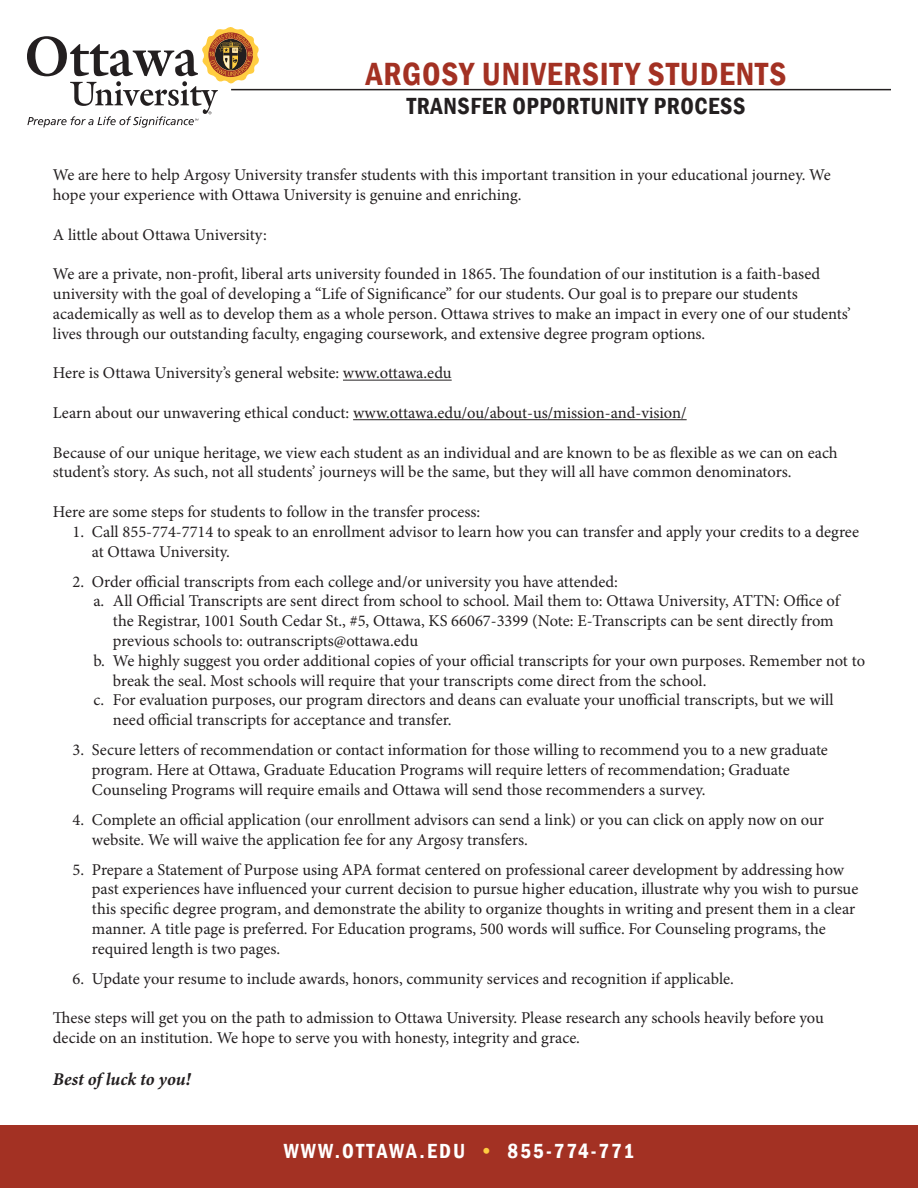
<style>
.page{position:relative;width:918px;height:1188px;background:#fff}
.page>*{position:absolute;margin:0;border:0;box-sizing:border-box;transform-origin:0 0}
.t1{font:600 condensed 33px "Franklin Gothic";letter-spacing:.025em;color:#a33123}
.t2{font:600 condensed 24px "Franklin Gothic";letter-spacing:.025em;color:#231f20}
.t3{font:600 condensed 21px "Franklin Gothic";letter-spacing:.1em;color:#fff}
.t4{font:italic 700 18px "Minion Pro";letter-spacing:-.005em;color:#231f20}
.t5{font:16.5px/19.8px "Minion Pro";color:#231f20}
.s1{color:#ffcd41}
</style>
<div class="page">
<div style="left:0;top:1125px;width:918px;height:63px;background:#a33123"></div>
<hr style="left:343px;top:380px;width:109px;height:1px;background:#231f20">
<hr style="left:353px;top:419px;width:334px;height:1px;background:#231f20">
<svg style="left:27px;top:27px;width:232px;height:101px"></svg>
<hr style="left:231px;top:89px;width:660px;height:1px;background:#231f20">
<p class="t1" style="left:366px;top:52px;width:422px">ARGOSY UNIVERSITY STUDENTS</p>
<p class="t2" style="left:407px;top:90px;width:340px">TRANSFER OPPORTUNITY PROCESS</p>
<p class="t5" style="left:53px;top:165px;width:779px">We are here to help Argosy University transfer students with this important transition in your educational journey. We hope your experience with Ottawa University is genuine and enriching.</p>
<p class="t5" style="left:53px;top:225px;width:215px">A little about Ottawa University:</p>
<p class="t5" style="left:53px;top:264px;width:800px">We are a private, non-profit, liberal arts university founded in 1865. The foundation of our institution is a faith-based university with the goal of developing a “Life of Significance” for our students. Our goal is to prepare our students academically as well as to develop them as a whole person. Ottawa strives to make an impact in every one of our students’ lives through our outstanding faculty, engaging coursework, and extensive degree program options.</p>
<p class="t5" style="left:53px;top:363px;width:400px">Here is Ottawa University’s general website: www.ottawa.edu</p>
<p class="t5" style="left:53px;top:403px;width:635px">Learn about our unwavering ethical conduct: www.ottawa.edu/ou/about-us/mission-and-vision/</p>
<p class="t5" style="left:53px;top:443px;width:786px">Because of our unique heritage, we view each student as an individual and are known to be as flexible as we can on each student’s story. As such, not all students’ journeys will be the same, but they will all have common denominators.</p>
<p class="t5" style="left:53px;top:502px;width:429px">Here are some steps for students to follow in the transfer process:</p>
<p class="t5" style="left:92px;top:522px;width:769px;text-indent:-20px">1. Call 855-774-7714 to speak to an enrollment advisor to learn how you can transfer and apply your credits to a degree at Ottawa University.</p>
<p class="t5" style="left:72px;top:572px;width:547px">2. Order official transcripts from each college and/or university you have attended:</p>
<p class="t5" style="left:113px;top:591px;width:728px;text-indent:-20px">a. All Official Transcripts are sent direct from school to school. Mail them to: Ottawa University, ATTN: Office of the Registrar, 1001 South Cedar St., #5, Ottawa, KS 66067-3399 (Note: E-Transcripts can be sent directly from previous schools to: outranscripts@ottawa.edu</p>
<p class="t5" style="left:113px;top:651px;width:754px;text-indent:-20px">b. We highly suggest you order additional copies of your official transcripts for your own purposes. Remember not to break the seal. Most schools will require that your transcripts come direct from the school.</p>
<p class="t5" style="left:113px;top:690px;width:722px;text-indent:-20px">c. For evaluation purposes, our program directors and deans can evaluate your unofficial transcripts, but we will need official transcripts for acceptance and transfer.</p>
<p class="t5" style="left:92px;top:740px;width:738px;text-indent:-20px">3. Secure letters of recommendation or contact information for those willing to recommend you to a new graduate program. Here at Ottawa, Graduate Education Programs will require letters of recommendation; Graduate<br>Counseling Programs will require emails and Ottawa will send those recommenders a survey.</p>
<p class="t5" style="left:92px;top:810px;width:734px;text-indent:-20px">4. Complete an official application (our enrollment advisors can send a link) or you can click on apply now on our website. We will waive the application fee for any Argosy transfers.</p>
<p class="t5" style="left:92px;top:860px;width:768px;text-indent:-20px">5. Prepare a Statement of Purpose using APA format centered on professional career development by addressing how past experiences have influenced your current decision to pursue higher education, illustrate why you wish to pursue this specific degree program, and demonstrate the ability to organize thoughts in writing and present them in a clear manner. A title page is preferred. For Education programs, 500 words will suffice. For Counseling programs, the required length is two pages.</p>
<p class="t5" style="left:72px;top:969px;width:663px">6. Update your resume to include awards, honors, community services and recognition if applicable.</p>
<p class="t5" style="left:53px;top:1008px;width:773px">These steps will get you on the path to admission to Ottawa University. Please research any schools heavily before you decide on an institution. We hope to serve you with honesty, integrity and grace.</p>
<p class="t4" style="left:53px;top:1066px;width:139px">Best of luck to you!</p>
<p class="t3" style="left:284px;top:1137px;width:352px">WWW.OTTAWA.EDU <span class="s1">•</span> 855-774-771</p>
</div>
